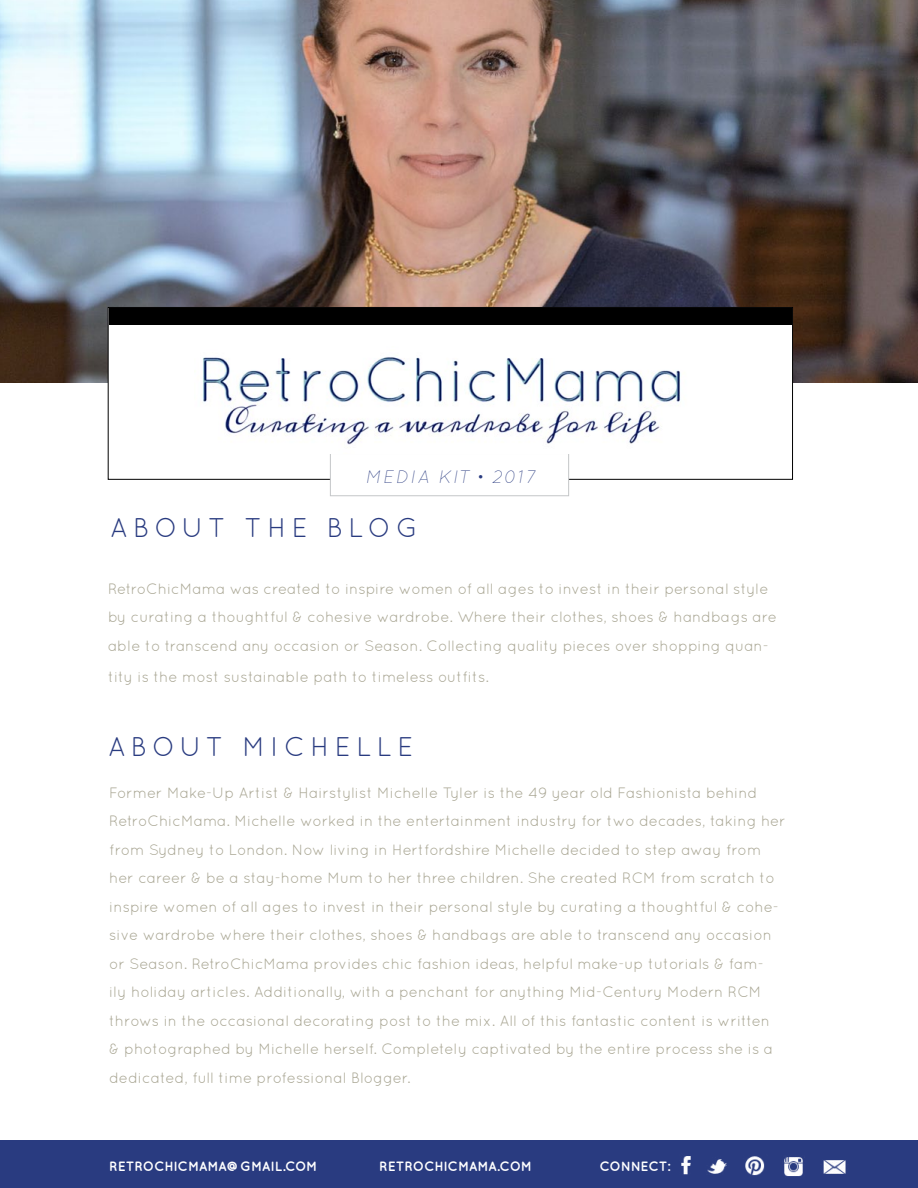
<style>
.page{position:relative;width:918px;height:1188px;background:#fff}
.page>*{position:absolute;margin:0;border:0;box-sizing:border-box;transform-origin:0 0}
.t1{font:27px "Quicksand";letter-spacing:.2em;color:#293b80}
.t2{font:italic 300 18px "Quicksand";letter-spacing:.1em;color:#293b80}
.t3{font:15px/28.5px "Quicksand";color:#a8a592}
.t4{font:700 13.5px "Quicksand";letter-spacing:.005em;color:#fff}
.s1{font-family:"Playfair Display";font-weight:400;font-style:normal;font-size:12px}
</style>
<div class="page">
<img style="left:0;top:0;width:918px;height:383px">
<div style="left:108px;top:307px;width:685px;height:172px;background:#fff"></div>
<div style="left:109px;top:308px;width:682px;height:16px;background:#000"></div>
<div style="left:1px;top:1140px;width:917px;height:48px;background:#293b80"></div>
<img style="left:681px;top:1156px;width:10px;height:19px">
<img style="left:707px;top:1159px;width:20px;height:15px">
<img style="left:745px;top:1156px;width:20px;height:20px">
<img style="left:784px;top:1157px;width:19px;height:20px">
<img style="left:823px;top:1160px;width:23px;height:14px">
<div style="left:330px;top:453px;width:239px;height:43px;background:#fff;border:1px solid #c4c6c8"></div>
<img style="left:202px;top:357px;width:479px;height:88px">
<p class="t2" style="left:365px;top:466px;width:173px">MEDIA KIT <span class="s1">•</span> 2017</p>
<h1 class="t1" style="left:110px;top:512px;width:310px">ABOUT THE BLOG</h1>
<p class="t3" style="left:108px;top:574px;width:670px">RetroChicMama was created to inspire women of all ages to invest in their personal style by curating a thoughtful &amp; cohesive wardrobe. Where their clothes, shoes &amp; handbags are able to transcend any occasion or Season. Collecting quality pieces over shopping quan-</p>
<p class="t3" style="left:108px;top:663px;width:382px">tity is the most sustainable path to timeless outfits.</p>
<h1 class="t1" style="left:108px;top:731px;width:307px">ABOUT MICHELLE</h1>
<p class="t3" style="left:109px;top:778px;width:678px">Former Make-Up Artist &amp; Hairstylist Michelle Tyler is the 49 year old Fashionista behind RetroChicMama. Michelle worked in the entertainment industry for two decades, taking her from Sydney to London. Now living in Hertfordshire Michelle decided to step away from her career &amp; be a stay-home Mum to her three children. She created RCM from scratch to inspire women of all ages to invest in their personal style by curating a thoughtful &amp; cohe&shy;sive wardrobe where their clothes, shoes &amp; handbags are able to transcend any occasion or Season. RetroChicMama provides chic fashion ideas, helpful make-up tutorials &amp; fam-<br>ily holiday articles. Additionally, with a penchant for anything Mid-Century Modern RCM throws in the occasional decorating post to the mix. All of this fantastic content is written<br>&amp; photographed by Michelle herself. Completely captivated by the entire process she is a dedicated, full time professional Blogger.</p>
<p class="t4" style="left:109px;top:1158px;width:210px">RETROCHICMAMA@GMAIL.COM</p>
<p class="t4" style="left:379px;top:1158px;width:130px">RETROCHICMAMA.COM</p>
<p class="t4" style="left:599px;top:1158px;width:51px">CONNECT</p>
<p class="t4" style="left:667px;top:1158px;width:5px">:</p>
</div>
